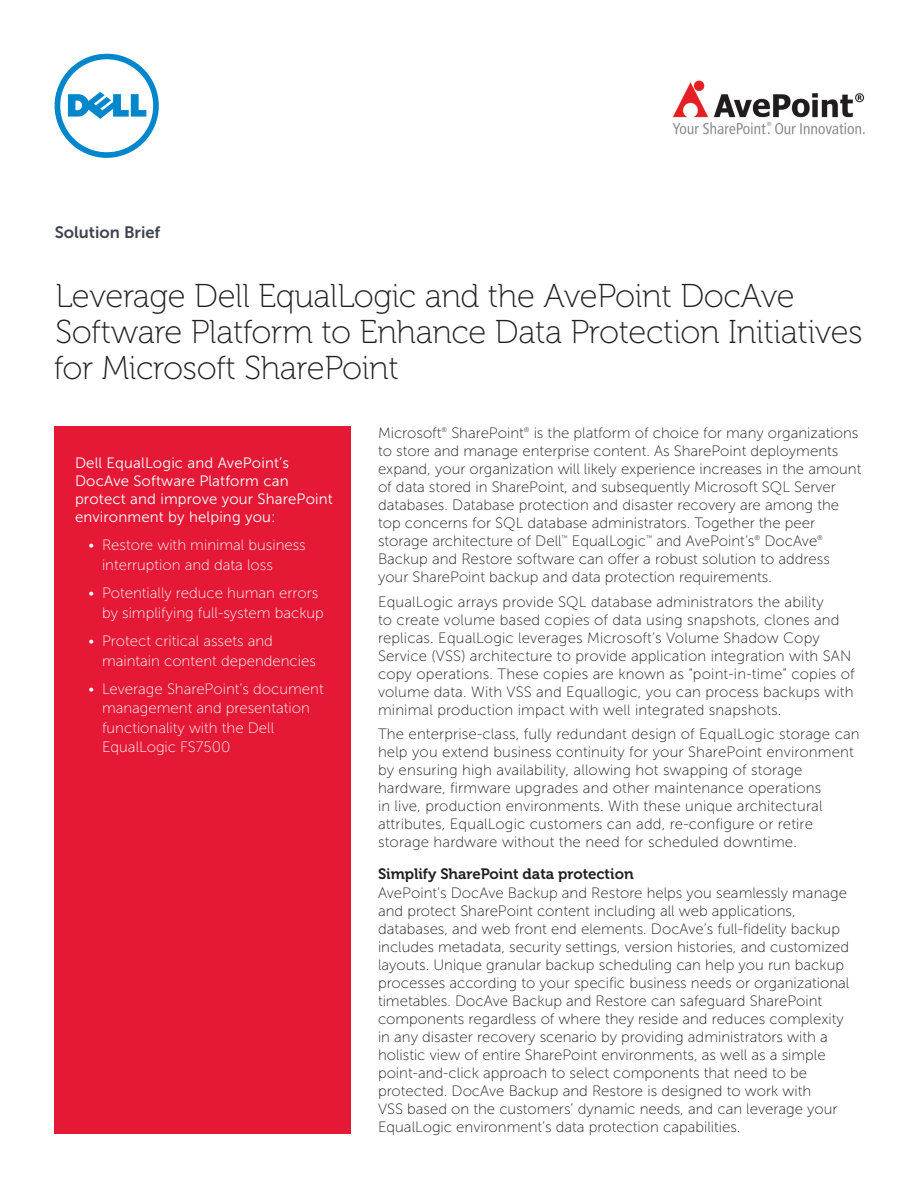
<style>
.page{position:relative;width:918px;height:1188px;background:#fff}
.page>*{position:absolute;margin:0;border:0;box-sizing:border-box;transform-origin:0 0}
.Document_Title{font:33px/36px "Museo For Dell 100";letter-spacing:-.01em;color:#231f20}
.Product_Identifier{font:16.5px "Museo Sans For Dell 700";color:#3e444f}
.Paragraph_Text_-_10{font:15px/18px "Museo Sans For Dell 100";color:#231f20}
.Bullet_Text_-_10_13{font:15px/19.5px "Museo Sans For Dell 100";color:#fff}
.Sidebar_Headline_1{font:15px/18px "Museo Sans For Dell 300";letter-spacing:.01em;color:#fff}
.Paragraph_head_-_lev{font:15px "Museo For Dell 700";color:#231f20}
.Paragraph_Text_-_10-2{font:6.75px "Museo Sans For Dell 100";color:#231f20}
</style>
<div class="page">
<div style="left:54px;top:427px;width:297px;height:707px;background:#e51836"></div>
<svg style="left:55px;top:54px;width:104px;height:104px"></svg>
<img style="left:672px;top:80px;width:193px;height:55px">
<p class="Product_Identifier" style="left:55px;top:223px;width:107px">Solution Brief</p>
<p class="Document_Title" style="left:54px;top:278px;width:810px">Leverage Dell EqualLogic and the AvePoint DocAve<br>Software Platform to Enhance Data Protection Initiatives for Microsoft SharePoint</p>
<p class="Sidebar_Headline_1" style="left:75px;top:454px;width:259px">Dell EqualLogic and AvePoint’s<br>DocAve Software Platform can protect and improve your SharePoint environment by helping you:</p>
<p class="Bullet_Text_-_10_13" style="left:102px;top:536px;width:205px;text-indent:-14px">• Restore with minimal business interruption and data loss</p>
<p class="Bullet_Text_-_10_13" style="left:102px;top:583px;width:223px;text-indent:-14px">• Potentially reduce human errors by simplifying full-system backup</p>
<p class="Bullet_Text_-_10_13" style="left:102px;top:631px;width:216px;text-indent:-14px">• Protect critical assets and maintain content dependencies</p>
<p class="Bullet_Text_-_10_13" style="left:102px;top:679px;width:223px;text-indent:-14px">• Leverage SharePoint’s document management and presentation functionality with the Dell<br>EqualLogic FS7500</p>
<p class="Paragraph_Text_-_10" style="left:378px;top:424px;width:65px">Microsoft</p>
<p class="Paragraph_Text_-_10-2" style="left:442px;top:426px;width:7px">®</p>
<p class="Paragraph_Text_-_10" style="left:451px;top:424px;width:74px">SharePoint</p>
<p class="Paragraph_Text_-_10-2" style="left:524px;top:426px;width:7px">®</p>
<p class="Paragraph_Text_-_10" style="left:378px;top:424px;width:485px;text-indent:156px">is the platform of choice for many organizations to store and manage enterprise content. As SharePoint deployments expand, your organization will likely experience increases in the amount of data stored in SharePoint, and subsequently Microsoft SQL Server databases. Database protection and disaster recovery are among the top concerns for SQL database administrators. Together the peer storage architecture of Dell</p>
<p class="Paragraph_Text_-_10-2" style="left:562px;top:534px;width:8px">™</p>
<p class="Paragraph_Text_-_10" style="left:572px;top:532px;width:76px">EqualLogic</p>
<p class="Paragraph_Text_-_10-2" style="left:646px;top:534px;width:8px">™</p>
<p class="Paragraph_Text_-_10" style="left:656px;top:532px;width:100px">and AvePoint’s</p>
<p class="Paragraph_Text_-_10-2" style="left:755px;top:534px;width:7px">®</p>
<p class="Paragraph_Text_-_10" style="left:764px;top:532px;width:54px">DocAve</p>
<p class="Paragraph_Text_-_10-2" style="left:817px;top:534px;width:7px">®</p>
<p class="Paragraph_Text_-_10" style="left:378px;top:550px;width:453px">Backup and Restore software can offer a robust solution to address your SharePoint backup and data protection requirements.</p>
<p class="Paragraph_Text_-_10" style="left:378px;top:593px;width:478px">EqualLogic arrays provide SQL database administrators the ability<br>to create volume based copies of data using snapshots, clones and replicas. EqualLogic leverages Microsoft’s Volume Shadow Copy Service (VSS) architecture to provide application integration with SAN copy operations. These copies are known as “point-in-time” copies of volume data. With VSS and Equallogic, you can process backups with minimal production impact with well integrated snapshots.</p>
<p class="Paragraph_Text_-_10" style="left:378px;top:725px;width:483px">The enterprise-class, fully redundant design of EqualLogic storage can help you extend business continuity for your SharePoint environment by ensuring high availability, allowing hot swapping of storage hardware, firmware upgrades and other maintenance operations<br>in live, production environments. With these unique architectural attributes, EqualLogic customers can add, re-configure or retire storage hardware without the need for scheduled downtime.</p>
<p class="Paragraph_head_-_lev" style="left:378px;top:865px;width:257px">Simplify SharePoint data protection</p>
<p class="Paragraph_Text_-_10" style="left:378px;top:884px;width:473px">AvePoint’s DocAve Backup and Restore helps you seamlessly manage and protect SharePoint content including all web applications, databases, and web front end elements. DocAve’s full-fidelity backup includes metadata, security settings, version histories, and customized layouts. Unique granular backup scheduling can help you run backup processes according to your specific business needs or organizational timetables. DocAve Backup and Restore can safeguard SharePoint components regardless of where they reside and reduces complexity in any disaster recovery scenario by providing administrators with a holistic view of entire SharePoint environments, as well as a simple point-and-click approach to select components that need to be protected. DocAve Backup and Restore is designed to work with<br>VSS based on the customers’ dynamic needs, and can leverage your EqualLogic environment’s data protection capabilities.</p>
</div>
